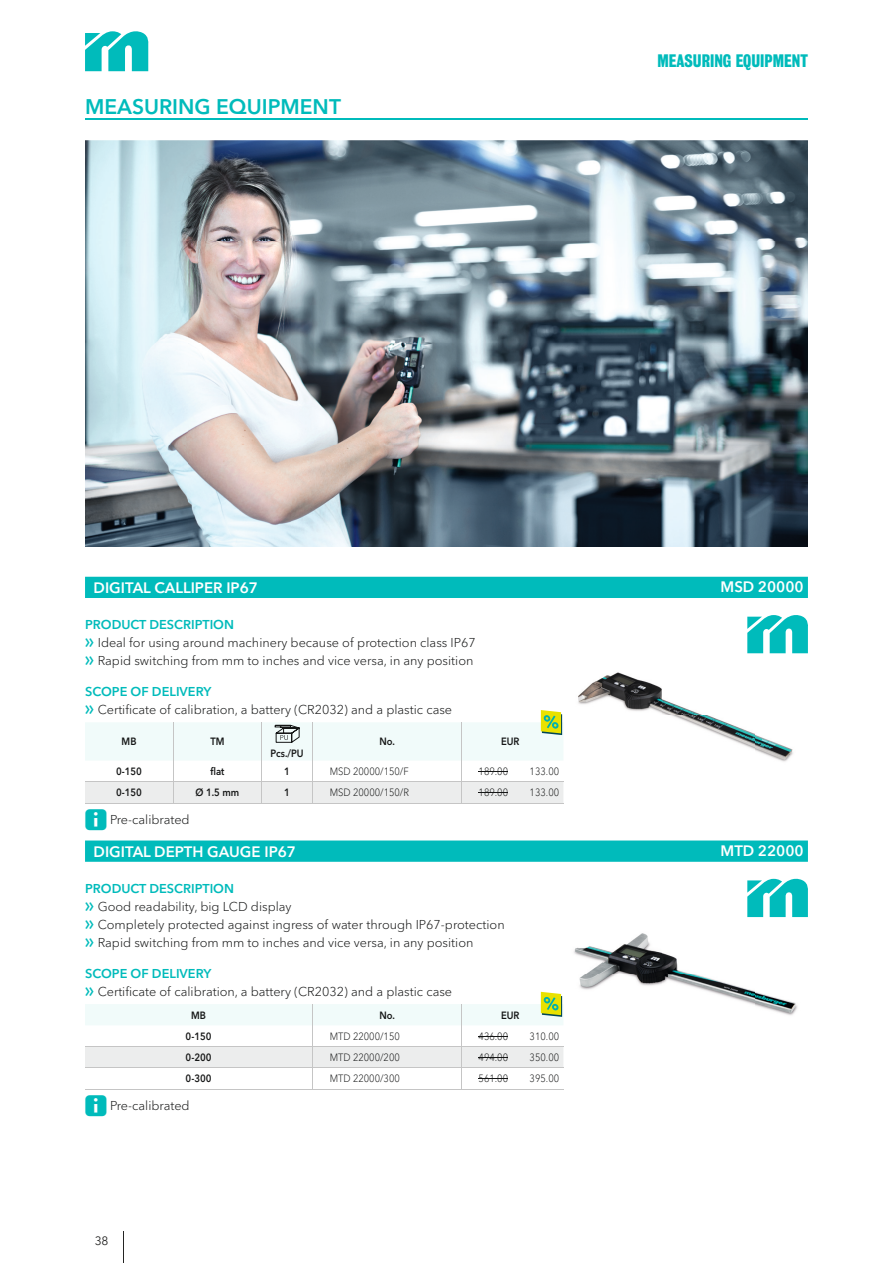
<style>
.page{position:relative;width:893px;height:1263px;background:#fff}
.page>*{position:absolute;margin:0;border:0;box-sizing:border-box;transform-origin:0 0}
.t1{font:600 21px "Avenir Next W1 G";color:#0bb}
.t2{font:700 16.5px "Bureau Grot Condensed";color:#0bb}
.t3{font:600 15px "Avenir Next W1 G";color:#fff}
.t4{font:300 12.75px/18px "Avenir Next W1 G";color:#151616}
.t5{font:12px "Avenir Next W1 G";color:#242423}
.t6{font:300 10.5px "Avenir Next W1 G";color:#151616;scale:.9 1}
.t7{font:600 10.5px "Avenir Next W1 G";color:#151616;scale:.9 1}
.s1{font-weight:600;color:#0bb}
.s2{font-family:"Meusburger Sonderzeichen";font-weight:400;color:#0bb}
</style>
<div class="page">
<hr style="left:123px;top:1231px;width:1px;height:32px;background:#242423">
<svg style="left:85px;top:31px;width:63px;height:40px"></svg>
<img style="left:85px;top:140px;width:723px;height:407px">
<div style="left:85px;top:577px;width:723px;height:21px;background:#0bb"></div>
<svg style="left:747px;top:615px;width:61px;height:38px"></svg>
<img style="left:578px;top:672px;width:215px;height:90px">
<svg style="left:85px;top:710px;width:478px;height:94px"></svg>
<svg style="left:85px;top:840px;width:723px;height:22px;background:#08bdbd"></svg>
<svg style="left:747px;top:879px;width:61px;height:38px"></svg>
<img style="left:574px;top:933px;width:224px;height:82px">
<svg style="left:85px;top:992px;width:478px;height:98px"></svg>
<hr style="left:85px;top:118px;width:723px;height:1px;background:#0bb">
<h1 class="t1" style="left:85px;top:94px;width:257px">MEASURING EQUIPMENT</h1>
<p class="t2" style="left:657px;top:52px;width:152px">MEASURING EQUIPMENT</p>
<p class="t3" style="left:94px;top:579px;width:166px">DIGITAL CALLIPER IP67</p>
<p class="t3" style="left:720px;top:578px;width:85px">MSD 20000</p>
<p class="t4" style="left:85px;top:615px;width:392px"><span class="s1">PRODUCT DESCRIPTION<br></span><span class="s2">f</span> Ideal for using around machinery because of protection class IP67 <span class="s2">f</span> Rapid switching from mm to inches and vice versa, in any position</p>
<p class="t4" style="left:85px;top:682px;width:369px"><span class="s1">SCOPE OF DELIVERY<br></span><span class="s2">f</span> Certificate of calibration, a battery (CR2032) and a plastic case</p>
<p class="t7" style="left:122px;top:735px;width:18px">MB</p>
<p class="t7" style="left:210px;top:735px;width:17px">TM</p>
<p class="t7" style="left:379px;top:735px;width:19px">No.</p>
<p class="t7" style="left:501px;top:735px;width:22px">EUR</p>
<p class="t7" style="left:270px;top:747px;width:38px">Pcs./PU</p>
<p class="t7" style="left:116px;top:765px;width:30px">0-150</p>
<p class="t7" style="left:210px;top:765px;width:17px">flat</p>
<p class="t7" style="left:284px;top:765px;width:8px">1</p>
<p class="t6" style="left:330px;top:765px;width:89px">MSD 20000/150/F</p>
<p class="t6" style="left:479px;top:765px;width:34px">189.00</p>
<p class="t6" style="left:530px;top:765px;width:34px">133.00</p>
<p class="t7" style="left:116px;top:786px;width:30px">0-150</p>
<p class="t7" style="left:196px;top:786px;width:50px">Ø 1.5 mm</p>
<p class="t7" style="left:284px;top:786px;width:8px">1</p>
<p class="t6" style="left:330px;top:786px;width:90px">MSD 20000/150/R</p>
<p class="t6" style="left:479px;top:786px;width:34px">189.00</p>
<p class="t6" style="left:530px;top:786px;width:34px">133.00</p>
<p class="t4" style="left:85px;top:810px;width:106px"><span class="s2">E</span> Pre-calibrated</p>
<p class="t3" style="left:94px;top:842px;width:204px">DIGITAL DEPTH GAUGE IP67</p>
<p class="t3" style="left:720px;top:842px;width:85px">MTD 22000</p>
<p class="t4" style="left:85px;top:879px;width:421px"><span class="s1">PRODUCT DESCRIPTION<br></span><span class="s2">f</span> Good readability, big LCD display<br><span class="s2">f</span> Completely protected against ingress of water through IP67-protection <span class="s2">f</span> Rapid switching from mm to inches and vice versa, in any position</p>
<p class="t4" style="left:85px;top:964px;width:369px"><span class="s1">SCOPE OF DELIVERY<br></span><span class="s2">f</span> Certificate of calibration, a battery (CR2032) and a plastic case</p>
<p class="t7" style="left:191px;top:1009px;width:18px">MB</p>
<p class="t7" style="left:379px;top:1009px;width:19px">No.</p>
<p class="t7" style="left:501px;top:1008px;width:22px">EUR</p>
<p class="t7" style="left:186px;top:1030px;width:30px">0-150</p>
<p class="t6" style="left:330px;top:1030px;width:79px">MTD 22000/150</p>
<p class="t6" style="left:479px;top:1030px;width:34px">436.00</p>
<p class="t6" style="left:530px;top:1030px;width:34px">310.00</p>
<p class="t7" style="left:186px;top:1051px;width:30px">0-200</p>
<p class="t6" style="left:330px;top:1051px;width:79px">MTD 22000/200</p>
<p class="t6" style="left:479px;top:1051px;width:34px">494.00</p>
<p class="t6" style="left:530px;top:1051px;width:34px">350.00</p>
<p class="t7" style="left:186px;top:1072px;width:30px">0-300</p>
<p class="t6" style="left:330px;top:1072px;width:79px">MTD 22000/300</p>
<p class="t6" style="left:479px;top:1072px;width:34px">561.00</p>
<p class="t6" style="left:530px;top:1072px;width:34px">395.00</p>
<p class="t4" style="left:85px;top:1096px;width:106px"><span class="s2">E</span> Pre-calibrated</p>
<p class="t5" style="left:95px;top:1233px;width:15px">38</p>
</div>
